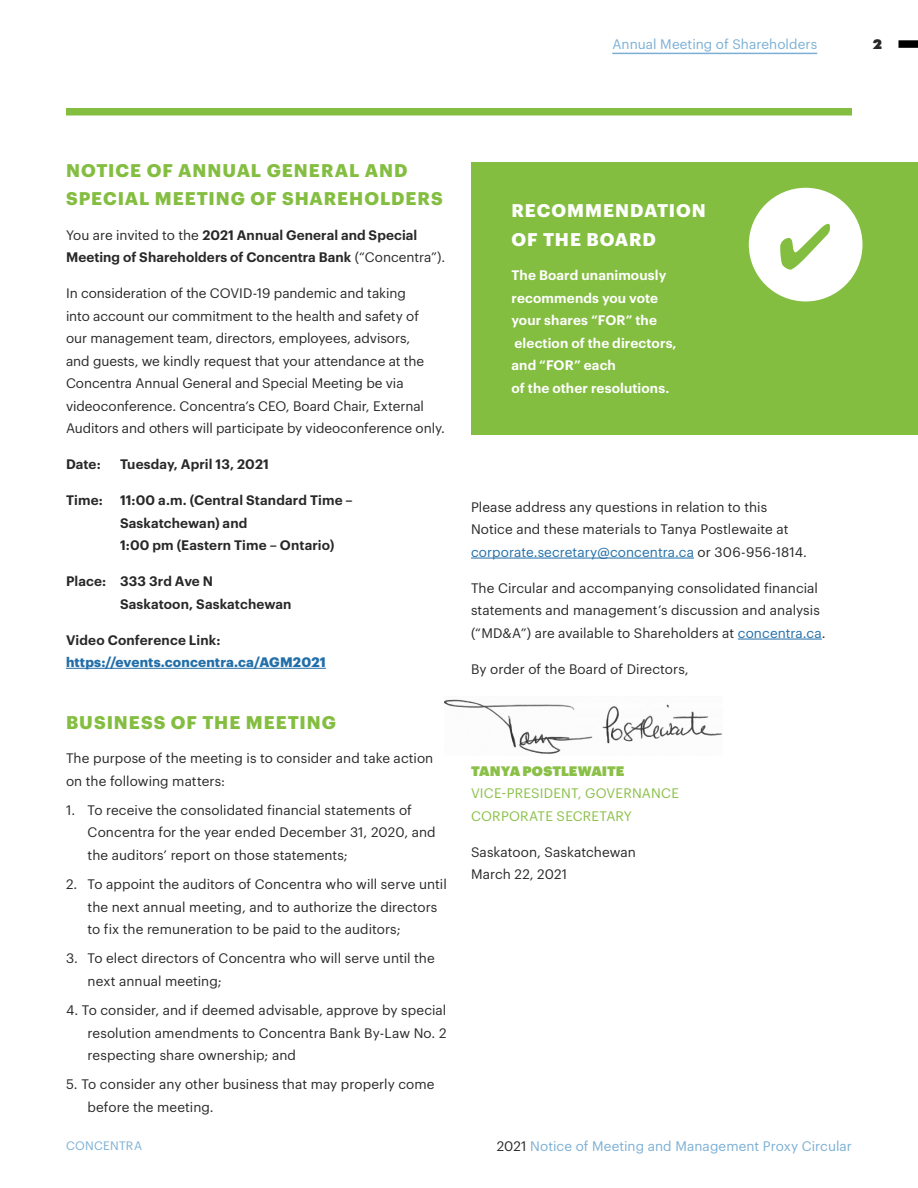
<style>
.page{position:relative;width:918px;height:1188px;background:#fff}
.page>*{position:absolute;margin:0;border:0;box-sizing:border-box;transform-origin:0 0}
.t1{font:700 18px/28.5px "Graphik";letter-spacing:.055em;color:#84be41}
.t2{font:700 18px/28.5px "Graphik";letter-spacing:.055em;color:#fff}
.t3{font:13.5px/22.5px "Graphik";letter-spacing:.005em;color:#292829}
.t4{font:600 13.5px/22.5px "Graphik";letter-spacing:.01em;color:#292829}
.t5{font:600 13.5px/22.5px "Graphik";letter-spacing:.01em;color:#fff}
.t6{font:13.5px "Graphik";letter-spacing:.005em;color:#7bafd4}
.t7{font:13.5px/22.5px "Graphik";letter-spacing:.015em;color:#8ac047}
.t8{font:700 13.5px "Graphik";letter-spacing:.015em;color:#236fa9}
.t9{font:13.5px "Graphik Super";color:#8ac047}
.t10{font:13.5px "Graphik Super";color:#292829}
.t11{font:12px "Graphik";letter-spacing:.025em;color:#7bafd4}
.s1{font-weight:400}
.s2{color:#236fa9}
.s3{color:#292829}
</style>
<div class="page">
<hr style="left:66px;top:668px;width:260px;height:1px;background:#236fa9">
<hr style="left:471px;top:558px;width:223px;height:1px;background:#236fa9">
<hr style="left:738px;top:639px;width:84px;height:1px;background:#236fa9">
<div style="left:471px;top:162px;width:447px;height:272px;background:#84be41"></div>
<div style="left:66px;top:108px;width:786px;height:8px;background:#84be41"></div>
<div style="left:749px;top:188px;width:113px;height:113px;background:#fff;border-radius:50%"></div>
<img style="left:444px;top:699px;width:278px;height:55px">
<div style="left:898px;top:40px;width:20px;height:8px;background:#000"></div>
<hr style="left:612px;top:53px;width:205px;height:1px;background:#7bafd4">
<p class="t6" style="left:612px;top:34px;width:206px">Annual Meeting of Shareholders</p>
<p class="t10" style="left:873px;top:33px;width:10px">2</p>
<h1 class="t1" style="left:66px;top:154px;width:378px">NOTICE OF ANNUAL GENERAL AND<br>SPECIAL MEETING OF SHAREHOLDERS</h1>
<p class="t4" style="left:66px;top:222px;width:381px"><span class="s1">You are invited to the</span> 2021 Annual General and Special<br>Meeting of Shareholders of Concentra Bank <span class="s1">(“Concentra”).</span></p>
<p class="t3" style="left:66px;top:281px;width:381px">In consideration of the COVID-19 pandemic and taking<br>into account our commitment to the health and safety of<br>our management team, directors, employees, advisors,<br>and guests, we kindly request that your attendance at the Concentra Annual General and Special Meeting be via videoconference. Concentra’s CEO, Board Chair, External Auditors and others will participate by videoconference only.</p>
<p class="t4" style="left:66px;top:452px;width:36px">Date:</p>
<p class="t4" style="left:120px;top:452px;width:151px">Tuesday, April 13, 2021</p>
<p class="t4" style="left:66px;top:488px;width:38px">Time:</p>
<p class="t4" style="left:120px;top:488px;width:234px">11:00 a.m. (Central Standard Time –<br>Saskatchewan) and<br>1:00 pm (Eastern Time – Ontario)</p>
<p class="t4" style="left:120px;top:569px;width:173px;text-indent:-54px">Place: 333 3rd Ave N<br>Saskatoon, Saskatchewan</p>
<p class="t4" style="left:66px;top:627px;width:156px">Video Conference Link:</p>
<p class="t8" style="left:66px;top:652px;width:261px">https://events.concentra.ca/AGM2021</p>
<h1 class="t1" style="left:66px;top:706px;width:271px">BUSINESS OF THE MEETING</h1>
<p class="t3" style="left:66px;top:746px;width:369px">The purpose of the meeting is to consider and take action on the following matters:</p>
<p class="t3" style="left:88px;top:798px;width:350px;text-indent:-22px">1. To receive the consolidated financial statements of<br>Concentra for the year ended December 31, 2020, and the auditors’ report on those statements;</p>
<p class="t3" style="left:88px;top:872px;width:361px;text-indent:-22px">2. To appoint the auditors of Concentra who will serve until the next annual meeting, and to authorize the directors to fix the remuneration to be paid to the auditors;</p>
<p class="t3" style="left:88px;top:946px;width:349px;text-indent:-22px">3. To elect directors of Concentra who will serve until the next annual meeting;</p>
<p class="t3" style="left:88px;top:998px;width:360px;text-align:justify;text-indent:-22px">4. To consider, and if deemed advisable, approve by special resolution amendments to Concentra Bank By-Law No. 2 respecting share ownership; and</p>
<p class="t3" style="left:88px;top:1072px;width:349px;text-indent:-22px">5. To consider any other business that may properly come before the meeting.</p>
<h1 class="t2" style="left:512px;top:195px;width:196px">RECOMMENDATION<br>OF THE BOARD</h1>
<p class="t5" style="left:512px;top:263px;width:167px">The Board unanimously recommends you vote your shares “FOR” the election of the directors, and “FOR” each<br>of the other resolutions.</p>
<p class="t3" style="left:471px;top:495px;width:338px">Please address any questions in relation to this<br>Notice and these materials to Tanya Postlewaite at <span class="s2">corporate.secretary@concentra.ca</span> or 306-956-1814.</p>
<p class="t3" style="left:471px;top:576px;width:356px">The Circular and accompanying consolidated financial statements and management’s discussion and analysis (“MD&amp;A”) are available to Shareholders at <span class="s2">concentra.ca</span>.</p>
<p class="t3" style="left:471px;top:657px;width:219px">By order of the Board of Directors,</p>
<p class="t9" style="left:471px;top:760px;width:155px">TANYA POSTLEWAITE</p>
<p class="t7" style="left:471px;top:781px;width:210px">VICE-PRESIDENT, GOVERNANCE<br>CORPORATE SECRETARY</p>
<p class="t3" style="left:471px;top:840px;width:166px">Saskatoon, Saskatchewan<br>March 22, 2021</p>
<p class="t11" style="left:66px;top:1136px;width:78px">CONCENTRA</p>
<p class="t6" style="left:497px;top:1136px;width:357px"><span class="s3">2021</span> Notice of Meeting and Management Proxy Circular</p>
</div>
